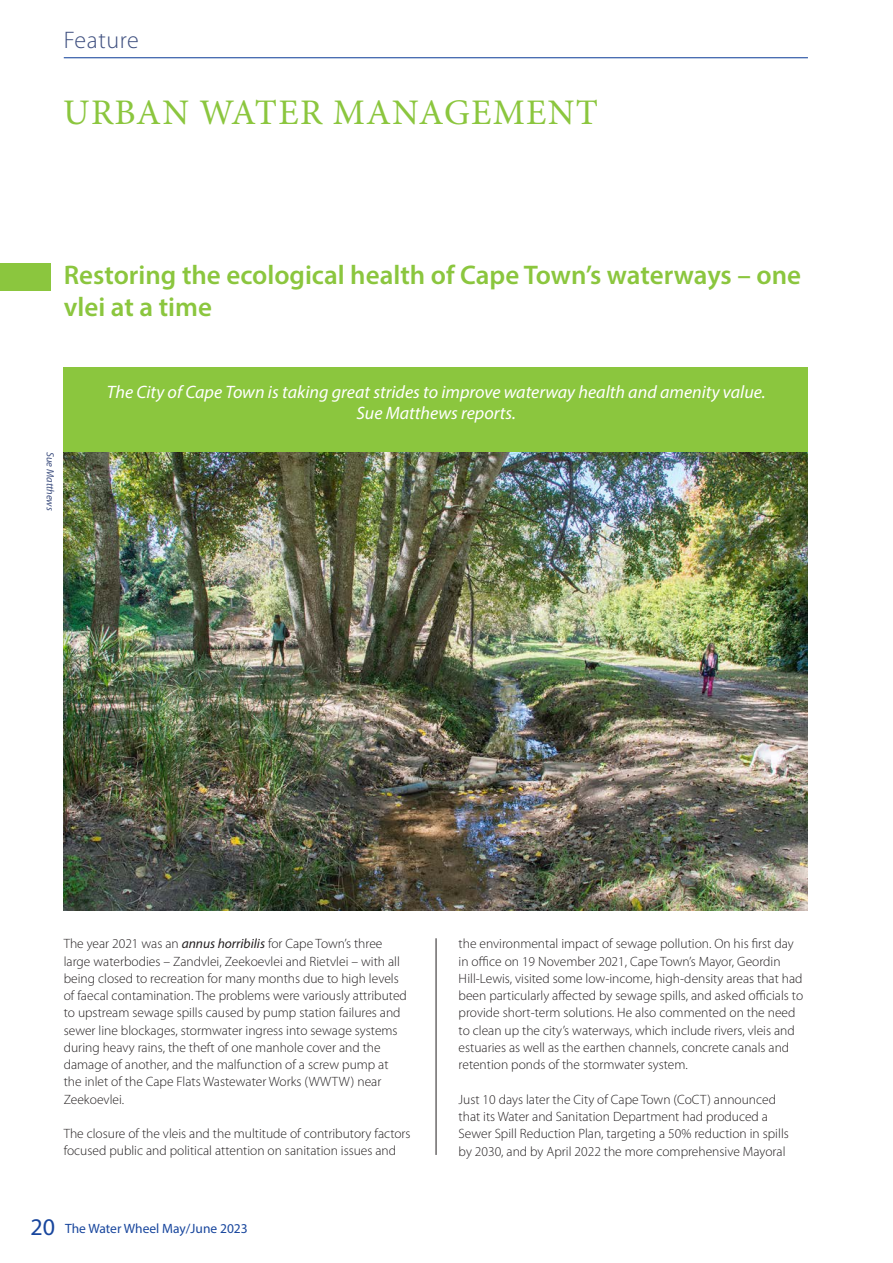
<style>
.page{position:relative;width:893px;height:1263px;background:#fff}
.page>*{position:absolute;margin:0;border:0;box-sizing:border-box;transform-origin:0 0}
.NEW_top_bar_header{font:36px "Minion Pro";letter-spacing:.035em;color:#8bc63e}
.Main_heading{font:600 27px/32.4px "Myriad Pro";color:#8bc63e}
.Top_bar_heading{font:300 24px "Myriad Pro";letter-spacing:.025em;color:#3f5080}
.heading_2{font:italic 18px "Myriad Pro";color:#fff}
.New_body_text{font:300 13.5px/17.2px "Myriad Pro";color:#231f20}
.t1{font:13.5px "Myriad Pro";color:#18469d}
.New_caption{font:italic 10.5px "Myriad Pro";color:#3f5080}
.s1{font-weight:400;font-style:italic}
.s2{font-size:24px}
</style>
<div class="page">
<hr style="left:64px;top:57px;width:744px;height:1px;background:#18469d">
<hr style="left:436px;top:938px;width:1px;height:217px;background:#231f20">
<img style="left:64px;top:452px;width:744px;height:458px">
<div style="left:64px;top:367px;width:744px;height:85px;background:#8bc63e"></div>
<div style="left:0;top:264px;width:50px;height:27px;background:#8bc63e"></div>
<p class="Top_bar_heading" style="left:64px;top:25px;width:77px">Feature</p>
<p class="NEW_top_bar_header" style="left:63px;top:89px;width:536px">URBAN WATER MANAGEMENT</p>
<p class="Main_heading" style="left:64px;top:258px;width:739px">Restoring the ecological health of Cape Town’s waterways – one vlei at a time</p>
<p class="New_caption" style="left:57px;top:452px;width:61px;rotate:90deg">Sue Matthews</p>
<p class="heading_2" style="left:107px;top:381px;width:660px">The City of Cape Town is taking great strides to improve waterway health and amenity value.</p>
<p class="heading_2" style="left:357px;top:402px;width:161px">Sue Matthews reports.</p>
<p class="New_body_text" style="left:64px;top:935px;width:345px">The year 2021 was an <span class="s1">annus horribilis</span> for Cape Town’s three large waterbodies – Zandvlei, Zeekoevlei and Rietvlei – with all being closed to recreation for many months due to high levels of faecal contamination. The problems were variously attributed to upstream sewage spills caused by pump station failures and sewer line blockages, stormwater ingress into sewage systems during heavy rains, the theft of one manhole cover and the damage of another, and the malfunction of a screw pump at the inlet of the Cape Flats Wastewater Works (WWTW) near Zeekoevlei.</p>
<p class="New_body_text" style="left:64px;top:1125px;width:348px">The closure of the vleis and the multitude of contributory factors focused public and political attention on sanitation issues and</p>
<p class="New_body_text" style="left:459px;top:935px;width:346px">the environmental impact of sewage pollution. On his first day in office on 19 November 2021, Cape Town’s Mayor, Geordin Hill-Lewis, visited some low-income, high-density areas that had been particularly affected by sewage spills, and asked officials to provide short-term solutions. He also commented on the need to clean up the city’s waterways, which include rivers, vleis and estuaries as well as the earthen channels, concrete canals and retention ponds of the stormwater system.</p>
<p class="New_body_text" style="left:459px;top:1090px;width:332px">Just 10 days later the City of Cape Town (CoCT) announced that its Water and Sanitation Department had produced a Sewer Spill Reduction Plan, targeting a 50% reduction in spills by 2030, and by April 2022 the more comprehensive Mayoral</p>
<p class="t1" style="left:30px;top:1220px;width:219px"><span class="s2">20</span> The Water Wheel May/June 2023</p>
</div>
